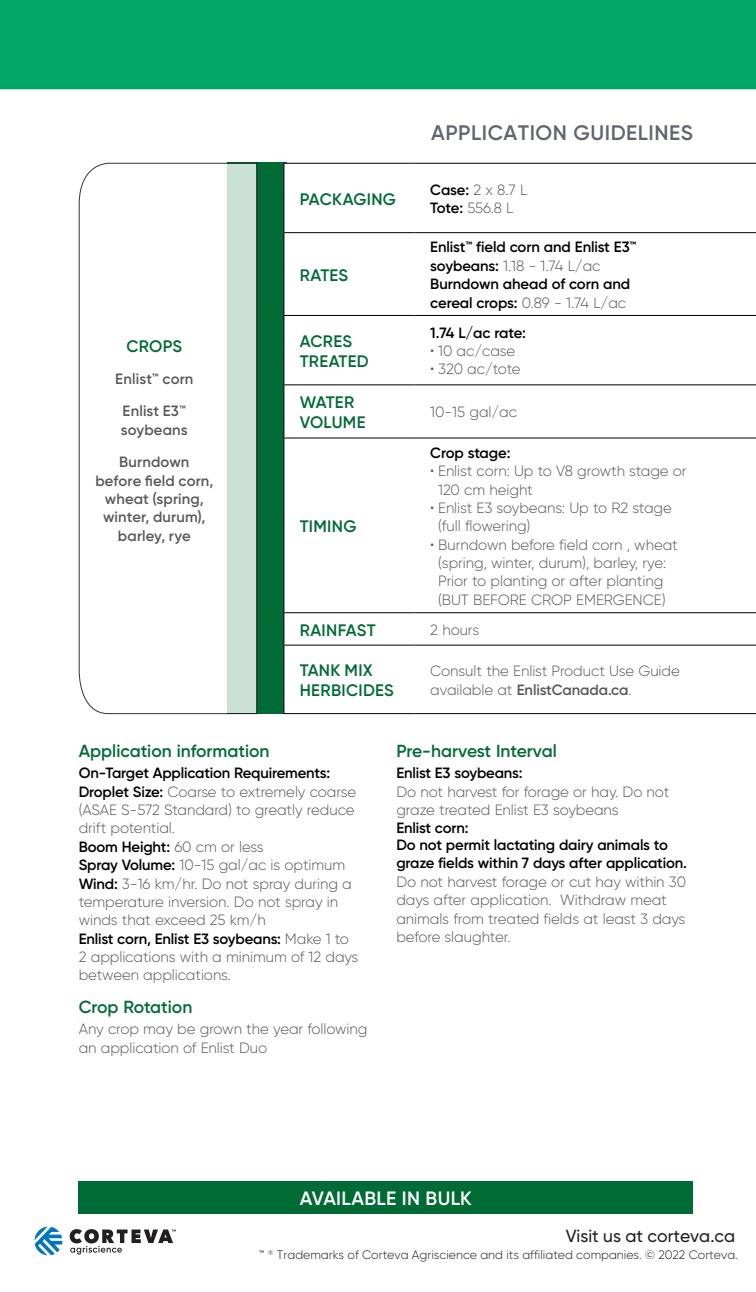
<style>
.page{position:relative;width:756px;height:1292px;background:#fff}
.page>*{position:absolute;margin:0;border:0;box-sizing:border-box;transform-origin:0 0}
.t1{font:600 21px "Gilroy";letter-spacing:.025em;color:#616571}
.t2{font:600 19.25px "Gilroy";letter-spacing:.015em;color:#fff}
.t3{font:600 17.5px "Gilroy";color:#006b35}
.t4{font:500 17.5px "Gilroy";color:#231f20}
.t5{font:600 16.62px/20.1px "Gilroy";letter-spacing:.015em;color:#006b35}
.t6{font:300 14.88px/18.4px "Gilroy";letter-spacing:-.005em;color:#58595b}
.t7{font:600 14.88px/18.4px "Gilroy";letter-spacing:-.01em;color:#000}
.t8{font:600 14.88px/18.4px "Gilroy";letter-spacing:.01em;color:#58595b;text-align:center}
.t9{font:300 12.25px "Gilroy";color:#231f20}
.s1{font-weight:600;color:#000}
.s2{font-weight:300;color:#58595b}
.s3{font-weight:600}
</style>
<div class="page">
<div style="left:0;top:0;width:756px;height:89px;background:#00a766"></div>
<div style="left:228px;top:163px;width:59px;height:551px;background:#006b35"></div>
<svg style="left:78px;top:162px;width:180px;height:552px"></svg>
<svg style="left:285px;top:164px;width:471px;height:549px"></svg>
<hr style="left:284px;top:163px;width:131px;height:1px;background:#000">
<hr style="left:284px;top:164px;width:1px;height:68px;background:#000">
<hr style="left:415px;top:163px;width:341px;height:1px;background:#000">
<hr style="left:284px;top:232px;width:131px;height:1px;background:#000">
<hr style="left:284px;top:233px;width:1px;height:82px;background:#000">
<hr style="left:415px;top:232px;width:341px;height:1px;background:#000">
<hr style="left:284px;top:315px;width:131px;height:1px;background:#000">
<hr style="left:284px;top:316px;width:1px;height:68px;background:#000">
<hr style="left:415px;top:315px;width:341px;height:1px;background:#000">
<hr style="left:284px;top:384px;width:131px;height:1px;background:#000">
<hr style="left:284px;top:385px;width:1px;height:52px;background:#000">
<hr style="left:415px;top:384px;width:341px;height:1px;background:#000">
<hr style="left:284px;top:437px;width:131px;height:1px;background:#000">
<hr style="left:284px;top:438px;width:1px;height:174px;background:#000">
<hr style="left:415px;top:437px;width:341px;height:1px;background:#000">
<hr style="left:284px;top:612px;width:131px;height:1px;background:#000">
<hr style="left:284px;top:613px;width:1px;height:31px;background:#000">
<hr style="left:415px;top:612px;width:341px;height:1px;background:#000">
<hr style="left:284px;top:644px;width:131px;height:1px;background:#000">
<hr style="left:284px;top:645px;width:1px;height:68px;background:#000">
<hr style="left:415px;top:644px;width:341px;height:1px;background:#000">
<hr style="left:284px;top:713px;width:131px;height:1px;background:#000">
<hr style="left:415px;top:713px;width:341px;height:1px;background:#000">
<div style="left:79px;top:1181px;width:614px;height:32px;background:#006b35"></div>
<svg style="left:34px;top:1226px;width:28px;height:29px"></svg>
<svg style="left:70px;top:1229px;width:106px;height:25px"></svg>
<h1 class="t1" style="left:431px;top:119px;width:263px">APPLICATION GUIDELINES</h1>
<p class="t5" style="left:300px;top:189px;width:98px">PACKAGING</p>
<p class="t6" style="left:430px;top:180px;width:99px"><span class="s1">Case:</span> 2 x 8.7 L<br><span class="s1">Tote:</span> 556.8 L</p>
<p class="t5" style="left:126px;top:335px;width:57px">CROPS</p>
<p class="t8" style="left:115px;top:362px;width:80px;line-height:32.4px">Enlist™ corn<br>Enlist E3™</p>
<p class="t8" style="left:119px;top:413px;width:72px;line-height:32.4px;text-align:left">soybeans<br>Burndown</p>
<p class="t8" style="left:95px;top:471px;width:120px">before field corn, wheat (spring, winter, durum), barley, rye</p>
<p class="t5" style="left:300px;top:265px;width:50px">RATES</p>
<p class="t5" style="left:300px;top:331px;width:71px">ACRES<br>TREATED</p>
<p class="t7" style="left:430px;top:238px;width:208px">Enlist™ field corn and Enlist E3™ soybeans: <span class="s2">1.18 - 1.74 L/ac<br></span>Burndown ahead of corn and cereal crops: <span class="s2">0.89 - 1.74 L/ac</span></p>
<p class="t7" style="left:430px;top:323px;width:97px">1.74 L/ac rate:</p>
<p class="t6" style="left:430px;top:341px;width:86px">• 10 ac/case</p>
<p class="t6" style="left:430px;top:360px;width:92px">• 320 ac/tote</p>
<p class="t5" style="left:300px;top:392px;width:67px">WATER<br>VOLUME</p>
<p class="t6" style="left:430px;top:403px;width:88px">10-15 gal/ac</p>
<p class="t5" style="left:300px;top:516px;width:58px">TIMING</p>
<p class="t7" style="left:430px;top:443px;width:82px">Crop stage:</p>
<p class="t6" style="left:438px;top:461px;width:250px;text-indent:-8px">• Enlist corn: Up to V8 growth stage or<br>120 cm height</p>
<p class="t6" style="left:438px;top:498px;width:235px;text-indent:-8px">• Enlist E3 soybeans: Up to R2 stage (full flowering)</p>
<p class="t6" style="left:430px;top:535px;width:249px;text-align:center">• Burndown before field corn , wheat (spring, winter, durum), barley, rye:<br>Prior to planting or after planting (BUT BEFORE CROP EMERGENCE)</p>
<p class="t5" style="left:300px;top:619px;width:78px">RAINFAST</p>
<p class="t6" style="left:430px;top:620px;width:50px">2 hours</p>
<p class="t5" style="left:300px;top:660px;width:96px">TANK MIX<br>HERBICIDES</p>
<p class="t6" style="left:430px;top:661px;width:251px">Consult the Enlist Product Use Guide available at <span class="s3">EnlistCanada.ca</span>.</p>
<p class="t3" style="left:79px;top:740px;width:192px">Application information</p>
<p class="t6" style="left:79px;top:763px;width:281px"><span class="s1">On-Target Application Requirements:<br>Droplet Size:</span> Coarse to extremely coarse (ASAE S-572 Standard) to greatly reduce drift potential.<br><span class="s1">Boom Height:</span> 60 cm or less<br><span class="s1">Spray Volume:</span> 10-15 gal/ac is optimum <span class="s1">Wind:</span> 3-16 km/hr. Do not spray during a temperature inversion. Do not spray in winds that exceed 25 km/h<br><span class="s1">Enlist corn, Enlist E3 soybeans:</span> Make 1 to 2 applications with a minimum of 12 days between applications.</p>
<p class="t3" style="left:79px;top:995px;width:115px">Crop Rotation</p>
<p class="t6" style="left:79px;top:1020px;width:290px">Any crop may be grown the year following an application of Enlist Duo</p>
<p class="t3" style="left:396px;top:740px;width:162px">Pre-harvest Interval</p>
<p class="t7" style="left:396px;top:764px;width:128px">Enlist E3 soybeans:</p>
<p class="t6" style="left:396px;top:782px;width:275px">Do not harvest for forage or hay. Do not graze treated Enlist E3 soybeans</p>
<p class="t7" style="left:396px;top:818px;width:292px;line-height:17.8px">Enlist corn:<br>Do not permit lactating dairy animals to graze fields within 7 days after application.</p>
<p class="t6" style="left:396px;top:872px;width:291px">Do not harvest forage or cut hay within 30 days after application. Withdraw meat animals from treated fields at least 3 days before slaughter.</p>
<p class="t2" style="left:300px;top:1186px;width:173px">AVAILABLE IN BULK</p>
<p class="t4" style="left:566px;top:1225px;width:171px">Visit us at corteva.ca</p>
<p class="t9" style="left:259px;top:1247px;width:481px">™ <sup>®</sup> Trademarks of Corteva Agriscience and its affiliated companies. © 2022 Corteva.</p>
</div>
